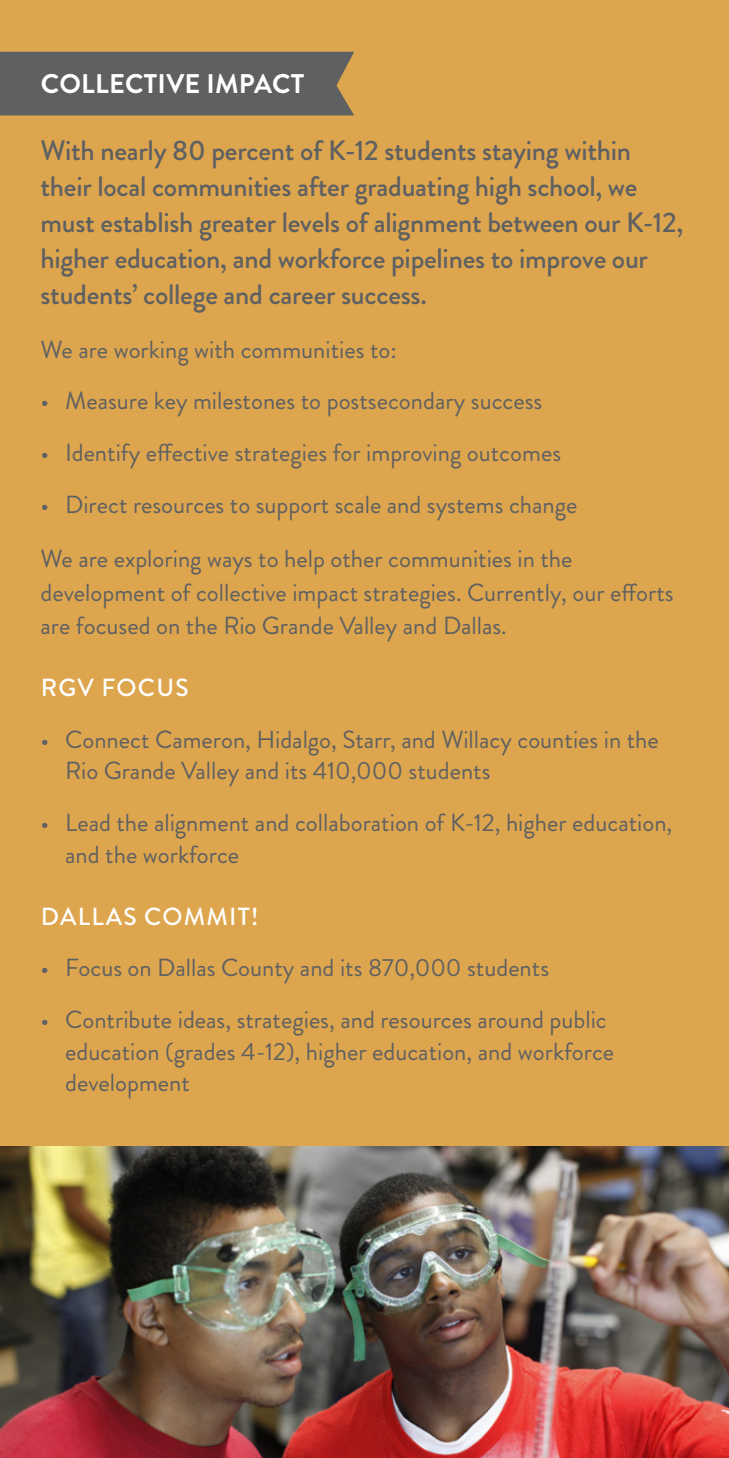
<style>
.page{position:relative;width:729px;height:1458px;background:#dda64e}
.page>*{position:absolute;margin:0;border:0;box-sizing:border-box;transform-origin:0 0}
.t1{font:500 28.12px/36px "Brandon Grotesque";letter-spacing:-.01em;color:#5f6062}
.t2{font:700 27px "Brandon Grotesque";letter-spacing:.01em;color:#fff}
.t3{font:24.75px/31.5px "Brandon Grotesque";color:#5f6062}
.t4{font:500 24.75px "Brandon Grotesque";letter-spacing:.05em;color:#fff}
</style>
<div class="page">
<div style="left:0;top:52px;width:354px;height:63px;background:#5f6062"></div>
<img style="left:0;top:1147px;width:729px;height:311px">
<p class="t2" style="left:41px;top:65px;width:265px">COLLECTIVE IMPACT</p>
<p class="t1" style="left:40px;top:132px;width:644px">With nearly 80 percent of K-12 students staying within their local communities after graduating high school, we must establish greater levels of alignment between our K-12, higher education, and workforce pipelines to improve our students’ college and career success.</p>
<p class="t3" style="left:40px;top:334px;width:358px">We are working with communities to:</p>
<p class="t3" style="left:40px;top:385px;width:503px">• Measure key milestones to postsecondary success</p>
<p class="t3" style="left:40px;top:437px;width:522px">• Identify effective strategies for improving outcomes</p>
<p class="t3" style="left:40px;top:478px;width:539px;line-height:54px">• Direct resources to support scale and systems change<br>We are exploring ways to help other communities in the</p>
<p class="t3" style="left:40px;top:576px;width:635px;line-height:33.8px">development of collective impact strategies. Currently, our efforts are focused on the Rio Grande Valley and Dallas.</p>
<p class="t4" style="left:41px;top:671px;width:150px">RGV FOCUS</p>
<p class="t3" style="left:65px;top:724px;width:595px;text-indent:-25px">• Connect Cameron, Hidalgo, Starr, and Willacy counties in the<br>Rio Grande Valley and its 410,000 students</p>
<p class="t3" style="left:65px;top:807px;width:609px;text-indent:-25px">• Lead the alignment and collaboration of K-12, higher education, and the workforce</p>
<p class="t4" style="left:41px;top:899px;width:219px">DALLAS COMMIT!</p>
<p class="t3" style="left:40px;top:952px;width:510px">• Focus on Dallas County and its 870,000 students</p>
<p class="t3" style="left:65px;top:1004px;width:551px;text-indent:-25px">• Contribute ideas, strategies, and resources around public education (grades 4-12), higher education, and workforce development</p>
</div>
